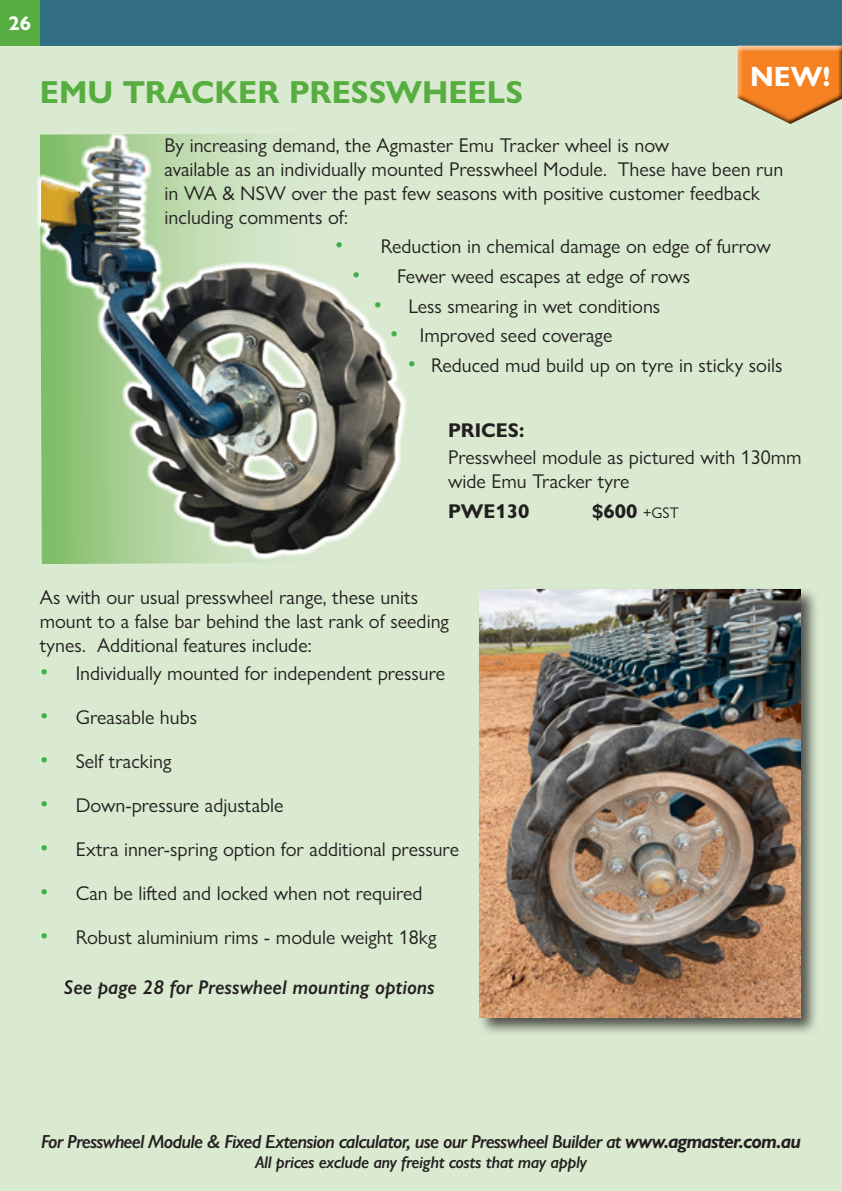
<style>
.page{position:relative;width:842px;height:1191px;background:#fff}
.page>*{position:absolute;margin:0;border:0;box-sizing:border-box;transform-origin:0 0}
.Main_Heading_1{font:700 32px "Gill Sans Nova";color:#58ad41}
.Main_Heading_1-2{font:700 28px "Gill Sans Nova";color:#fff}
.t1{font:20px/24px "Gill Sans Nova";color:#231f20}
.Main_Heading_1-3{font:italic 600 20px "Gill Sans Nova";color:#231f20}
.t2{font:700 20px "Gill Sans Nova";color:#231f20}
.t3{font:700 20px "Gill Sans Nova";color:#fff}
.t4{font:italic 600 19px "Gill Sans Nova";letter-spacing:-.04em;color:#231f20}
.t5{font:italic 600 17px "Gill Sans Nova";letter-spacing:-.02em;color:#231f20}
.s1{font-size:24px;color:#40ae49}
.s2{font-weight:400;font-size:15.4px}
.s3{font-weight:700}
</style>
<div class="page">
<div style="left:0;top:44px;width:842px;height:1147px;background:#daead1"></div>
<div style="left:0;top:0;width:842px;height:45px;background:#316e84"></div>
<div style="left:0;top:0;width:40px;height:45px;background:#58ad41"></div>
<div style="left:731px;top:39px;width:111px;height:62px;background:#316e84"></div>
<div style="left:732px;top:44px;width:110px;height:81px;background:#231f20;opacity:.75"></div>
<svg style="left:37px;top:133px;width:369px;height:427px"></svg>
<img style="left:42px;top:135px;width:361px;height:422px">
<div style="left:477px;top:586px;width:342px;height:450px;background:#231f20;opacity:.75"></div>
<img style="left:480px;top:589px;width:321px;height:428px">
<p class="t3" style="left:9px;top:11px;width:24px">26</p>
<p class="Main_Heading_1" style="left:40px;top:72px;width:485px">EMU TRACKER PRESSWHEELS</p>
<p class="Main_Heading_1-2" style="left:750px;top:59px;width:82px">NEW!</p>
<p class="t1" style="left:165px;top:133px;width:620px">By increasing demand, the Agmaster Emu Tracker wheel is now<br>available as an individually mounted Presswheel Module. These have been run in WA &amp; NSW over the past few seasons with positive customer feedback including comments of:</p>
<p class="t1" style="left:335px;top:234px;width:438px"><span class="s1">•</span> Reduction in chemical damage on edge of furrow</p>
<p class="t1" style="left:352px;top:264px;width:340px"><span class="s1">•</span> Fewer weed escapes at edge of rows</p>
<p class="t1" style="left:373px;top:294px;width:288px"><span class="s1">•</span> Less smearing in wet conditions</p>
<p class="t1" style="left:390px;top:323px;width:224px"><span class="s1">•</span> Improved seed coverage</p>
<p class="t1" style="left:407px;top:353px;width:376px"><span class="s1">•</span> Reduced mud build up on tyre in sticky soils</p>
<p class="t2" style="left:448px;top:417px;width:78px">PRICES:</p>
<p class="t1" style="left:448px;top:445px;width:355px">Presswheel module as pictured with 130mm wide Emu Tracker tyre</p>
<p class="t2" style="left:448px;top:499px;width:83px">PWE130</p>
<p class="t2" style="left:592px;top:499px;width:88px">$600 <span class="s2">+GST</span></p>
<p class="t1" style="left:40px;top:585px;width:411px">As with our usual presswheel range, these units mount to a false bar behind the last rank of seeding tynes. Additional features include:</p>
<p class="t1" style="left:40px;top:660px;width:407px"><span class="s1">•</span> Individually mounted for independent pressure</p>
<p class="t1" style="left:40px;top:704px;width:159px"><span class="s1">•</span> Greasable hubs</p>
<p class="t1" style="left:40px;top:748px;width:133px"><span class="s1">•</span> Self tracking</p>
<p class="t1" style="left:40px;top:792px;width:245px"><span class="s1">•</span> Down-pressure adjustable</p>
<p class="t1" style="left:40px;top:836px;width:421px"><span class="s1">•</span> Extra inner-spring option for additional pressure</p>
<p class="t1" style="left:40px;top:880px;width:384px"><span class="s1">•</span> Can be lifted and locked when not required</p>
<p class="t1" style="left:40px;top:924px;width:398px"><span class="s1">•</span> Robust aluminium rims - module weight 18kg</p>
<p class="Main_Heading_1-3" style="left:64px;top:975px;width:372px">See page 28 for Presswheel mounting options</p>
<p class="t4" style="left:41px;top:1129px;width:761px">For Presswheel Module &amp; Fixed Extension calculator, use our Presswheel Builder at <span class="s3">www.agmaster.com.au</span></p>
<p class="t5" style="left:255px;top:1152px;width:333px">All prices exclude any freight costs that may apply</p>
</div>
